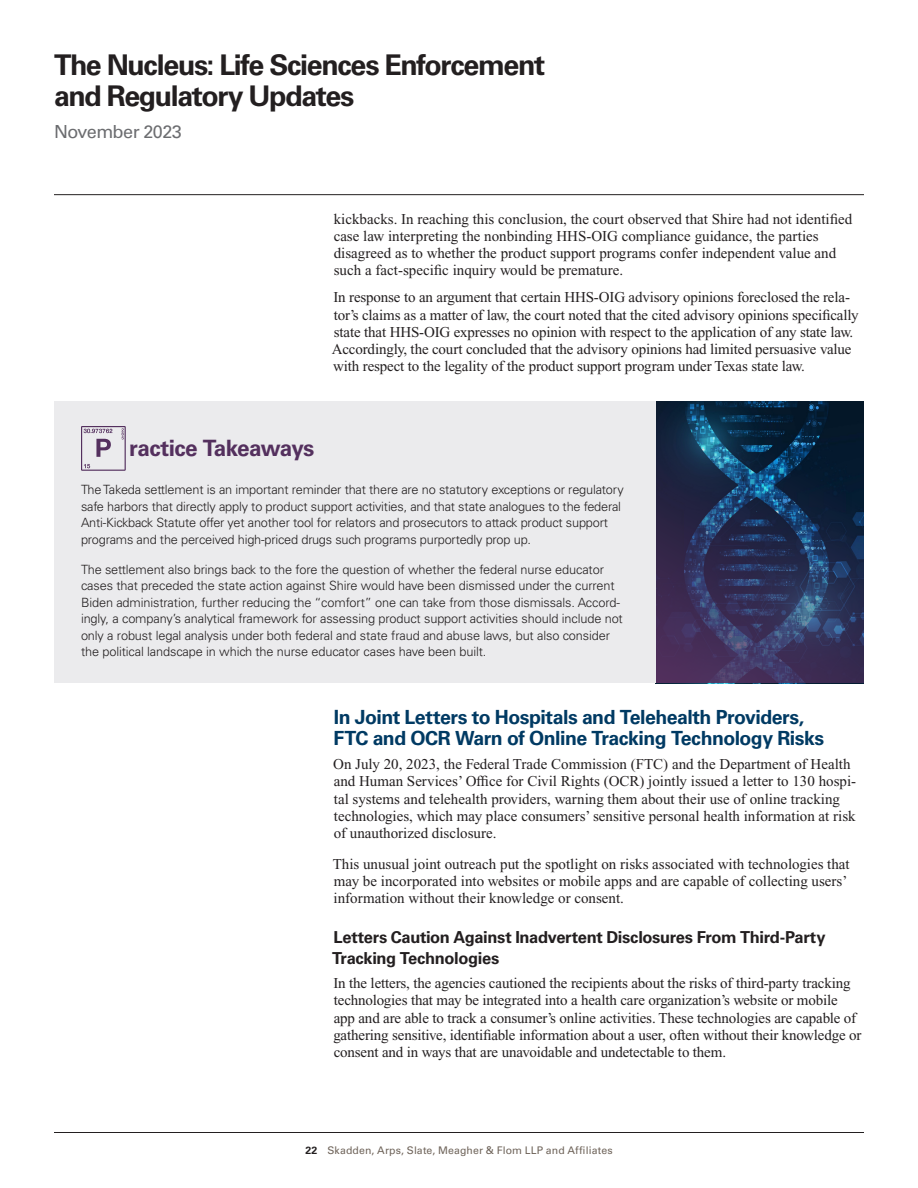
<style>
.page{position:relative;width:918px;height:1188px;background:#fff}
.page>*{position:absolute;margin:0;border:0;box-sizing:border-box;transform-origin:0 0}
.Box_header_LS{font:60px "Heart Breaking Bad";color:#54305e}
.t1{font:700 28.5px/31.5px "Univers LT Std";letter-spacing:-.045em;color:#231f20}
.Box_header_LS-2{font:700 22.5px "Univers LT Std";letter-spacing:-.03em;color:#54305e}
.NEW_First_Level_Heading{font:700 19.5px/21px "Univers LT Std";letter-spacing:-.025em;color:#003a63}
.t2{font:18px "Univers LT Std";letter-spacing:-.03em;color:#6c6d70}
.NEW_Second_Level_Heading{font:700 16.5px/21px "Univers LT Std";letter-spacing:-.02em;color:#231f20}
.Main_Body{font:15px/17.2px "Times New Roman PS Std";letter-spacing:-.01em;color:#231f20}
.Chart_Body_Text{font:300 12.75px/16.5px "Univers LT Std";letter-spacing:-.01em;color:#231f20}
.t3{font:10.5px "Univers LT Std";letter-spacing:.01em;color:#6f645a}
.s1{font-weight:700;color:#231f20}
</style>
<div class="page">
<hr style="left:54px;top:1132px;width:810px;height:1px;background:#231f20">
<hr style="left:54px;top:194px;width:810px;height:1px;background:#231f20">
<svg style="left:655px;top:402px;width:209px;height:281px;background:#253255"></svg>
<div style="left:54px;top:402px;width:601px;height:281px;background:#ebebed"></div>
<h2 class="t1" style="left:54px;top:49px;width:493px">The Nucleus: Life Sciences Enforcement and Regulatory Updates</h2>
<p class="t2" style="left:54px;top:121px;width:129px">November 2023</p>
<p class="Main_Body" style="left:334px;top:210px;width:520px">kickbacks. In reaching this conclusion, the court observed that Shire had not identified case law interpreting the nonbinding HHS-OIG compliance guidance, the parties disagreed as to whether the product support programs confer independent value and such a fact-specific inquiry would be premature.</p>
<p class="Main_Body" style="left:332px;top:289px;width:528px">In response to an argument that certain HHS-OIG advisory opinions foreclosed the rela&shy;tor’s claims as a matter of law, the court noted that the cited advisory opinions specifically state that HHS-OIG expresses no opinion with respect to the application of any state law.<br>Accordingly, the court concluded that the advisory opinions had limited persuasive value with respect to the legality of the product support program under Texas state law.</p>
<p class="Box_header_LS" style="left:81px;top:415px;width:49px">P</p>
<p class="Box_header_LS-2" style="left:129px;top:435px;width:187px">ractice Takeaways</p>
<p class="Chart_Body_Text" style="left:81px;top:481px;width:544px">The Takeda settlement is an important reminder that there are no statutory exceptions or regulatory safe harbors that directly apply to product support activities, and that state analogues to the federal Anti-Kickback Statute offer yet another tool for relators and prosecutors to attack product support programs and the perceived high-priced drugs such programs purportedly prop up.</p>
<p class="Chart_Body_Text" style="left:81px;top:561px;width:543px">The settlement also brings back to the fore the question of whether the federal nurse educator cases that preceded the state action against Shire would have been dismissed under the current Biden administration, further reducing the “comfort” one can take from those dismissals. Accord&shy;ingly, a company’s analytical framework for assessing product support activities should include not only a robust legal analysis under both federal and state fraud and abuse laws, but also consider the political landscape in which the nurse educator cases have been built.</p>
<p class="NEW_First_Level_Heading" style="left:334px;top:707px;width:492px">In Joint Letters to Hospitals and Telehealth Providers,<br>FTC and OCR Warn of Online Tracking Technology Risks</p>
<p class="Main_Body" style="left:333px;top:756px;width:525px">On July 20, 2023, the Federal Trade Commission (FTC) and the Department of Health and Human Services’ Office for Civil Rights (OCR) jointly issued a letter to 130 hospi&shy;tal systems and telehealth providers, warning them about their use of online tracking technologies, which may place consumers’ sensitive personal health information at risk of unauthorized disclosure.</p>
<p class="Main_Body" style="left:333px;top:855px;width:519px">This unusual joint outreach put the spotlight on risks associated with technologies that may be incorporated into websites or mobile apps and are capable of collecting users’ information without their knowledge or consent.</p>
<p class="NEW_Second_Level_Heading" style="left:332px;top:927px;width:495px">Letters Caution Against Inadvertent Disclosures From Third-Party<br>Tracking Technologies</p>
<p class="Main_Body" style="left:333px;top:975px;width:530px">In the letters, the agencies cautioned the recipients about the risks of third-party tracking technologies that may be integrated into a health care organization’s website or mobile app and are able to track a consumer’s online activities. These technologies are capable of gathering sensitive, identifiable information about a user, often without their knowledge or consent and in ways that are unavoidable and undetectable to them.</p>
<p class="t3" style="left:305px;top:1144px;width:309px"><span class="s1">22</span> Skadden, Arps, Slate, Meagher &amp; Flom LLP and Affiliates</p>
</div>
